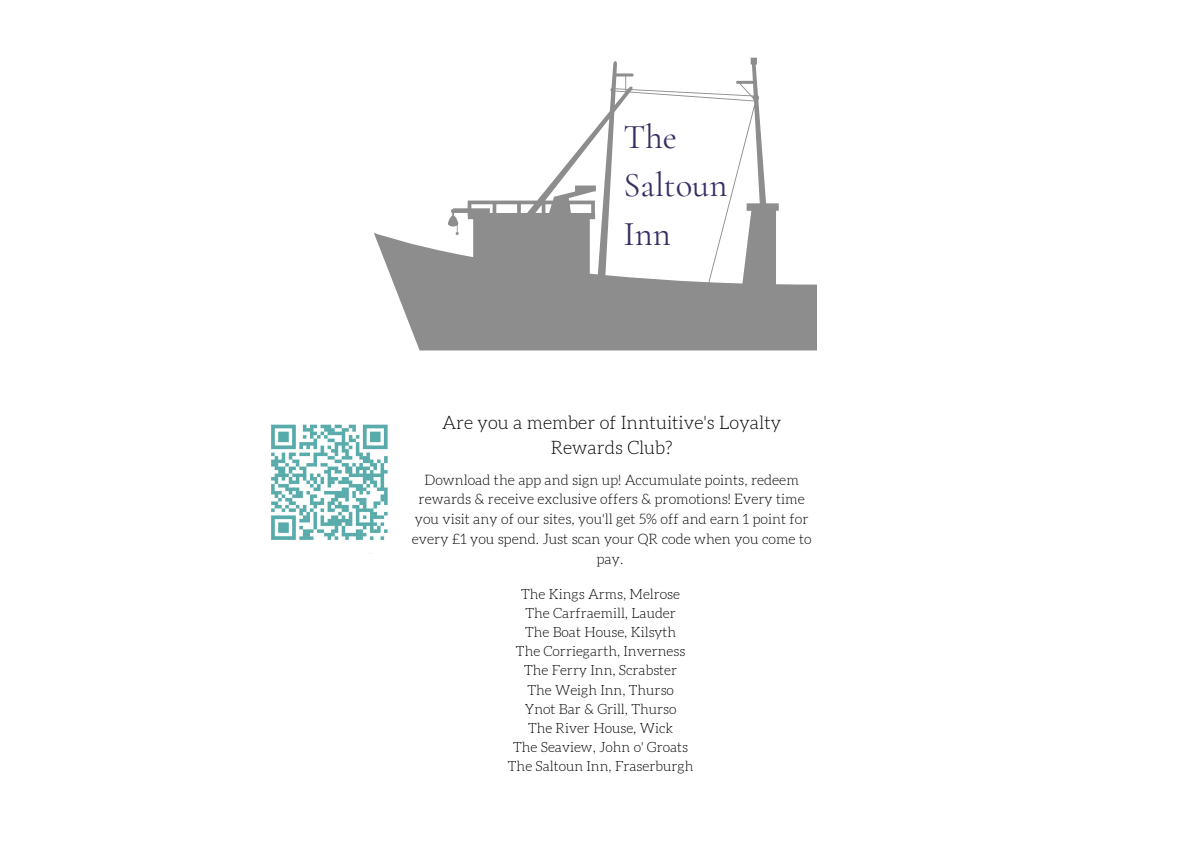
<style>
.page{position:relative;width:1191px;height:843px;background:#fff}
.page>*{position:absolute;margin:0;border:0;box-sizing:border-box;transform-origin:0 0}
.t1{font:34.7px "Cormorant Garamond";color:#383064}
.t2{font:300 18.3px/25.1px "Aleo";color:#000;text-align:center}
.t3{font:300 14.2px/19.8px "Aleo";color:#000;text-align:center}
.t4{font:300 13.9px "Aleo";color:#000}
</style>
<div class="page">
<img style="left:271px;top:424px;width:117px;height:116px">
<svg style="left:374px;top:58px;width:442px;height:292px"></svg>
<p class="t1" style="left:623px;top:116px;width:55px">The</p>
<p class="t1" style="left:623px;top:164px;width:105px">Saltoun</p>
<p class="t1" style="left:623px;top:213px;width:49px">Inn</p>
<p class="t2" style="left:442px;top:410px;width:341px">Are you a member of Inntuitive's Loyalty<br>Rewards Club?</p>
<p class="t3" style="left:412px;top:470px;width:401px">Download the app and sign up! Accumulate points, redeem rewards &amp; receive exclusive offers &amp; promotions! Every time you visit any of our sites, you'll get 5% off and earn 1 point for every £1 you spend. Just scan your QR code when you come to pay.</p>
<p class="t4" style="left:521px;top:588px;width:160px">The Kings Arms, Melrose</p>
<p class="t4" style="left:525px;top:607px;width:152px">The Carfraemill, Lauder</p>
<p class="t4" style="left:525px;top:626px;width:153px">The Boat House, Kilsyth</p>
<p class="t4" style="left:516px;top:645px;width:171px">The Corriegarth, Inverness</p>
<p class="t4" style="left:524px;top:664px;width:155px">The Ferry Inn, Scrabster</p>
<p class="t4" style="left:527px;top:683px;width:148px">The Weigh Inn, Thurso</p>
<p class="t4" style="left:525px;top:702px;width:153px">Ynot Bar &amp; Grill, Thurso</p>
<p class="t4" style="left:528px;top:721px;width:147px">The River House, Wick</p>
<p class="t4" style="left:513px;top:740px;width:176px">The Seaview, John o' Groats</p>
<p class="t4" style="left:508px;top:759px;width:187px">The Saltoun Inn, Fraserburgh</p>
</div>
